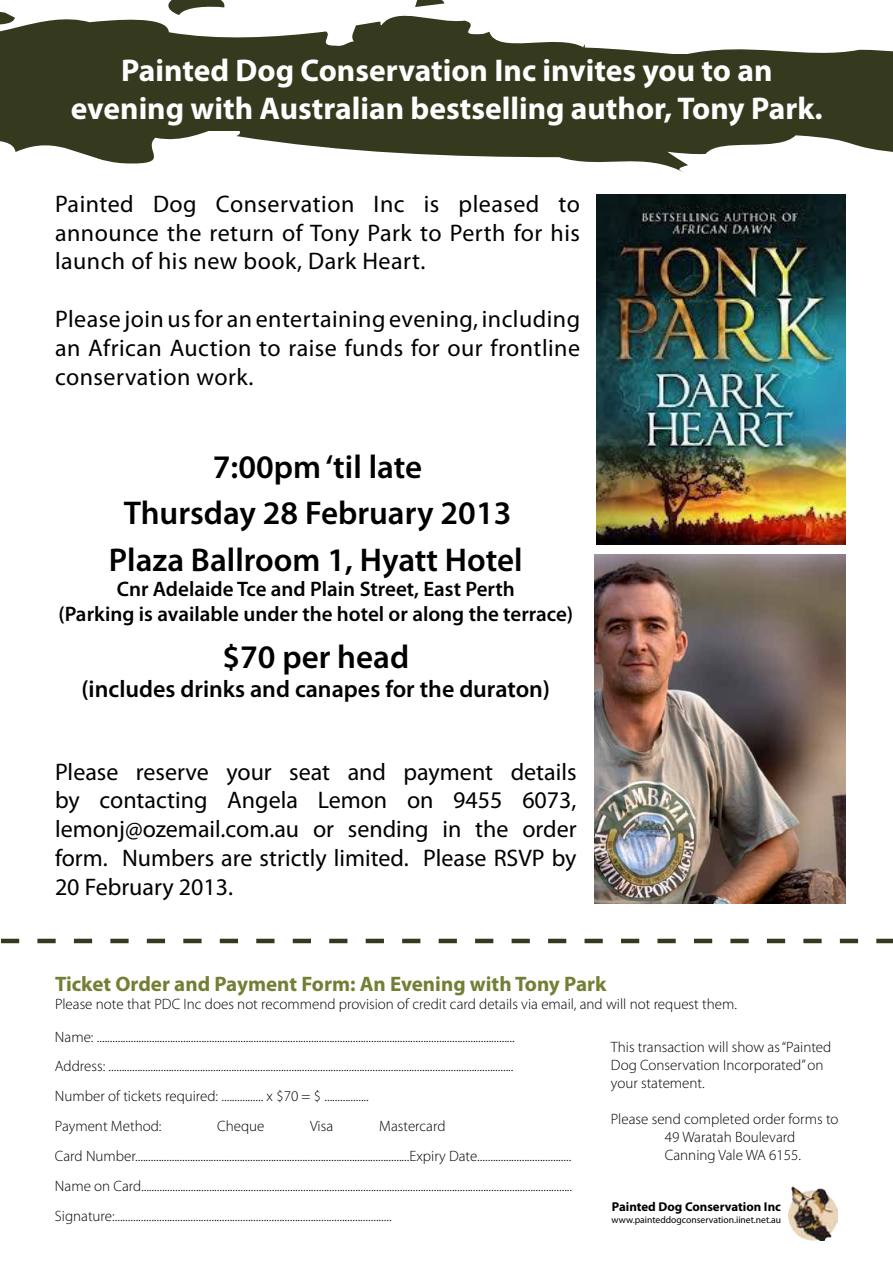
<style>
.page{position:relative;width:893px;height:1263px;background:#fff}
.page>*{position:absolute;margin:0;border:0;box-sizing:border-box;transform-origin:0 0}
.t1{font:600 33px/46.5px "Myriad Pro";color:#000;text-align:center}
.t2{font:700 31.5px/37.8px "Myriad Pro";color:#fff;text-align:center}
.t3{font:24px/28.8px "Myriad Pro";letter-spacing:.02em;color:#000;text-align:justify}
.t4{font:600 24px "Myriad Pro";color:#000}
.t5{font:600 21px/25.2px "Myriad Pro";color:#000;text-align:center}
.t6{font:700 21px "Myriad Pro";color:#728035}
.t7{font:700 18px "Gill Sans";color:#fff}
.t8{font:300 15px/18px "Myriad Pro";color:#000}
.t9{font:700 12.9px "Myriad Pro";color:#000}
.t10{font:9.6px "Myriad Pro";color:#000}
</style>
<div class="page">
<img style="left:788px;top:1186px;width:49px;height:54px">
<svg style="left:0;top:3px;width:893px;height:170px;fill:#35391e"></svg>
<svg style="left:164px;top:0;width:63px;height:15px"></svg>
<svg style="left:415px;top:0;width:29px;height:7px"></svg>
<svg style="left:1px;top:939px;width:892px;height:4px"></svg>
<img style="left:595px;top:554px;width:251px;height:349px">
<img style="left:596px;top:194px;width:249px;height:351px">
<h2 class="t2" style="left:71px;top:50px;width:753px">Painted Dog Conservation Inc invites you to an evening with Australian bestselling author, Tony Park.</h2>
<p class="t7" style="left:720px;top:100px;width:120px">January 2013</p>
<h3 class="t3" style="left:55px;top:189px;width:527px">Painted Dog Conservation Inc is pleased to announce the return of Tony Park to Perth for his launch of his new book, Dark Heart.</h3>
<h3 class="t3" style="left:55px;top:304px;width:527px">Please join us for an entertaining evening, including an African Auction to raise funds for our frontline conservation work.</h3>
<h1 class="t1" style="left:109px;top:443px;width:415px">7:00pm ‘til late<br>Thursday 28 February 2013<br>Plaza Ballroom 1, Hyatt Hotel</h1>
<h3 class="t5" style="left:58px;top:576px;width:516px">Cnr Adelaide Tce and Plain Street, East Perth<br>(Parking is available under the hotel or along the terrace)</h3>
<h1 class="t1" style="left:222px;top:633px;width:188px">$70 per head</h1>
<h3 class="t4" style="left:81px;top:673px;width:470px">(includes drinks and canapes for the duraton)</h3>
<h3 class="t3" style="left:55px;top:757px;width:523px">Please reserve your seat and payment details by contacting Angela Lemon on 9455 6073, lemonj@ozemail.com.au or sending in the order form. Numbers are strictly limited. Please RSVP by 20 February 2013.</h3>
<h3 class="t6" style="left:55px;top:970px;width:553px">Ticket Order and Payment Form: An Evening with Tony Park</h3>
<p class="t8" style="left:55px;top:994px;width:683px">Please note that PDC Inc does not recommend provision of credit card details via email, and will not request them.</p>
<p class="t8" style="left:55px;top:1023px;width:461px;line-height:28.5px">Name: ................................................................................................................................................................<br>Address: ...........................................................................................................................................................</p>
<p class="t8" style="left:55px;top:1081px;width:315px;line-height:30px">Number of tickets required: ................ x $70 = $ .................<br>Payment Method:</p>
<p class="t8" style="left:55px;top:1111px;width:519px;line-height:30px;text-indent:324px">Mastercard<br>Card Number.........................................................................................................Expiry Date....................................<br>Name on Card.....................................................................................................................................................................<br>Signature:..........................................................................................................</p>
<p class="t8" style="left:217px;top:1117px;width:49px">Cheque</p>
<p class="t8" style="left:310px;top:1117px;width:25px">Visa</p>
<p class="t8" style="left:611px;top:1037px;width:222px">This transaction will show as “Painted<br>Dog Conservation Incorporated” on your statement.</p>
<p class="t8" style="left:665px;top:1109px;width:175px;text-indent:-54px">Please send completed order forms to<br>49 Waratah Boulevard<br>Canning Vale WA 6155.</p>
<p class="t9" style="left:612px;top:1198px;width:171px">Painted Dog Conservation Inc</p>
<p class="t10" style="left:612px;top:1213px;width:171px">www.painteddogconservation.iinet.net.au</p>
</div>
